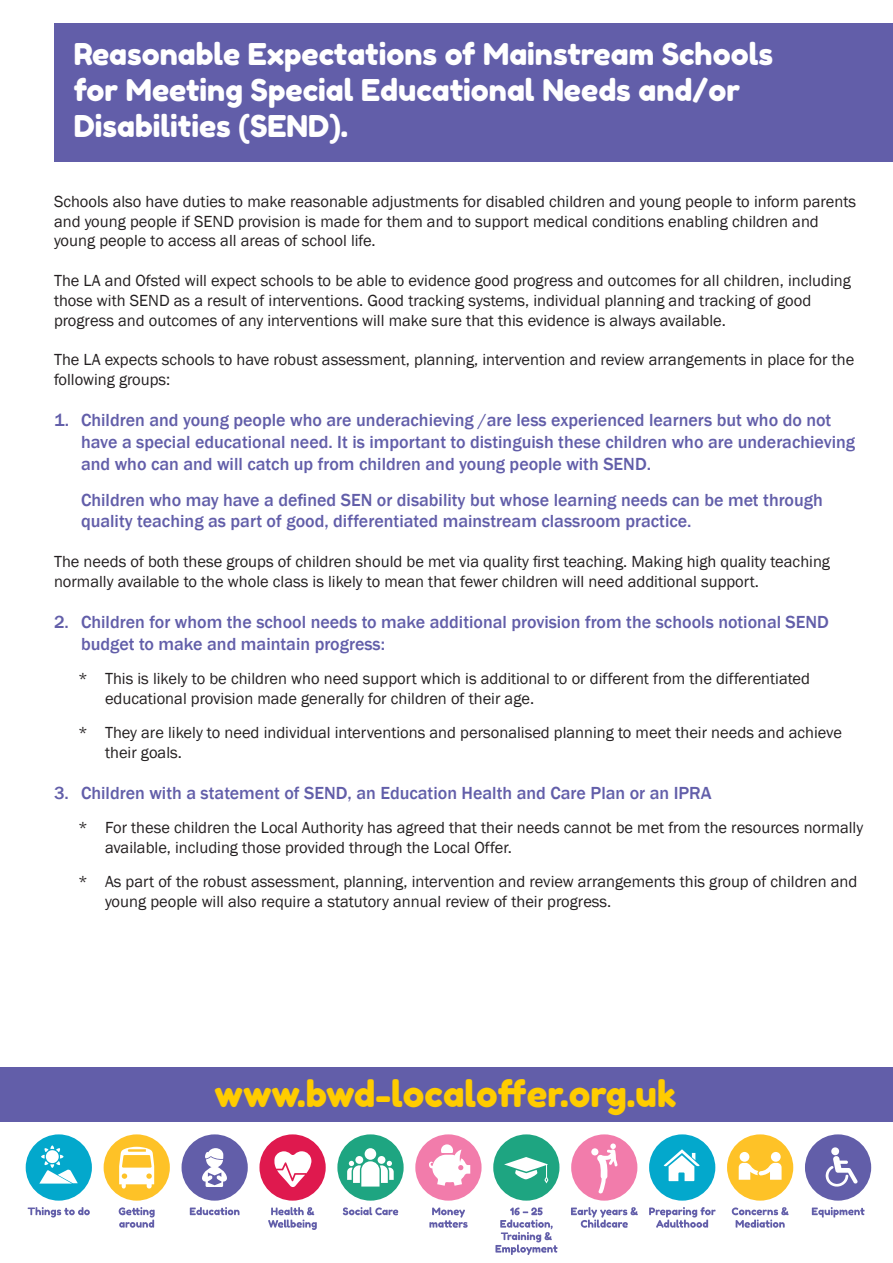
<style>
.page{position:relative;width:893px;height:1263px;background:#fff}
.page>*{position:absolute;margin:0;border:0;box-sizing:border-box;transform-origin:0 0}
.Sub_Heading{font:36px "Fredoka One";color:#fc0}
.t1{font:30px/36px "Fredoka One";color:#fff}
.t2{font:500 18px/21.6px "Franklin Gothic";color:#625ea9}
.t3{font:16.5px/19.8px "Franklin Gothic";color:#231f20}
</style>
<div class="page">
<svg style="left:9px;top:1121px;width:878px;height:132px"></svg>
<div style="left:180px;top:1133px;width:69px;height:69px;background:#625ea9;border-radius:50%"></div>
<div style="left:179px;top:1132px;width:71px;height:71px;border:3px solid #fff;border-radius:50%"></div>
<svg style="left:190px;top:1207px;width:50px;height:8px"></svg>
<svg style="left:202px;top:1148px;width:25px;height:39px"></svg>
<div style="left:24px;top:1133px;width:69px;height:69px;background:#03a8cc;border-radius:50%"></div>
<div style="left:23px;top:1132px;width:72px;height:71px;border:3px solid #fff;border-radius:50%"></div>
<svg style="left:28px;top:1207px;width:62px;height:10px"></svg>
<svg style="left:39px;top:1145px;width:39px;height:38px"></svg>
<div style="left:570px;top:1133px;width:69px;height:69px;background:#f27cab;border-radius:50%"></div>
<div style="left:569px;top:1132px;width:71px;height:71px;border:3px solid #fff;border-radius:50%"></div>
<svg style="left:571px;top:1207px;width:67px;height:21px"></svg>
<div style="left:591px;top:1148px;width:7px;height:7px;background:#fff;border-radius:50%"></div>
<svg style="left:597px;top:1143px;width:21px;height:51px"></svg>
<div style="left:258px;top:1133px;width:69px;height:69px;background:#df194e;border-radius:50%"></div>
<div style="left:257px;top:1132px;width:71px;height:71px;border:3px solid #fff;border-radius:50%"></div>
<svg style="left:268px;top:1207px;width:49px;height:23px"></svg>
<svg style="left:274px;top:1151px;width:37px;height:36px"></svg>
<div style="left:726px;top:1133px;width:68px;height:69px;background:#fec227;border-radius:50%"></div>
<div style="left:724px;top:1132px;width:72px;height:71px;border:3px solid #fff;border-radius:50%"></div>
<svg style="left:732px;top:1207px;width:56px;height:21px"></svg>
<svg style="left:739px;top:1152px;width:43px;height:28px"></svg>
<div style="left:336px;top:1133px;width:69px;height:69px;background:#1ea581;border-radius:50%"></div>
<div style="left:335px;top:1132px;width:71px;height:71px;border:3px solid #fff;border-radius:50%"></div>
<svg style="left:343px;top:1207px;width:55px;height:8px"></svg>
<svg style="left:347px;top:1148px;width:47px;height:38px"></svg>
<div style="left:414px;top:1133px;width:69px;height:69px;background:#f27cab;border-radius:50%"></div>
<div style="left:413px;top:1132px;width:71px;height:71px;border:3px solid #fff;border-radius:50%"></div>
<svg style="left:429px;top:1207px;width:39px;height:21px"></svg>
<svg style="left:429px;top:1144px;width:41px;height:42px"></svg>
<div style="left:492px;top:1133px;width:69px;height:69px;background:#1ea581;border-radius:50%"></div>
<div style="left:491px;top:1132px;width:71px;height:71px;border:3px solid #fff;border-radius:50%"></div>
<svg style="left:495px;top:1207px;width:62px;height:48px"></svg>
<svg style="left:504px;top:1157px;width:44px;height:26px"></svg>
<div style="left:648px;top:1133px;width:69px;height:69px;background:#03a8cc;border-radius:50%"></div>
<div style="left:646px;top:1132px;width:72px;height:71px;border:3px solid #fff;border-radius:50%"></div>
<svg style="left:649px;top:1207px;width:67px;height:21px"></svg>
<svg style="left:664px;top:1149px;width:36px;height:32px"></svg>
<div style="left:102px;top:1133px;width:69px;height:69px;background:#fec227;border-radius:50%"></div>
<div style="left:101px;top:1132px;width:71px;height:71px;border:3px solid #fff;border-radius:50%"></div>
<svg style="left:119px;top:1207px;width:36px;height:21px"></svg>
<svg style="left:119px;top:1147px;width:35px;height:42px"></svg>
<div style="left:804px;top:1133px;width:68px;height:69px;background:#625ea9;border-radius:50%"></div>
<div style="left:802px;top:1132px;width:72px;height:71px;border:3px solid #fff;border-radius:50%"></div>
<svg style="left:812px;top:1207px;width:53px;height:10px"></svg>
<svg style="left:826px;top:1147px;width:31px;height:40px"></svg>
<div style="left:0;top:1067px;width:893px;height:54px;background:#625ea9"></div>
<div style="left:54px;top:23px;width:839px;height:139px;background:#625ea9"></div>
<h2 class="t1" style="left:74px;top:36px;width:701px">Reasonable Expectations of Mainstream Schools for Meeting Special Educational Needs and/or<br>Disabilities (SEND).</h2>
<p class="t3" style="left:54px;top:192px;width:804px">Schools also have duties to make reasonable adjustments for disabled children and young people to inform parents and young people if SEND provision is made for them and to support medical conditions enabling children and young people to access all areas of school life.</p>
<p class="t3" style="left:54px;top:271px;width:798px">The LA and Ofsted will expect schools to be able to evidence good progress and outcomes for all children, including those with SEND as a result of interventions. Good tracking systems, individual planning and tracking of good progress and outcomes of any interventions will make sure that this evidence is always available.</p>
<p class="t3" style="left:54px;top:350px;width:802px">The LA expects schools to have robust assessment, planning, intervention and review arrangements in place for the following groups:</p>
<p class="t2" style="left:81px;top:410px;width:776px;text-indent:-27px">1. Children and young people who are underachieving /are less experienced learners but who do not have a special educational need. It is important to distinguish these children who are underachieving and who can and will catch up from children and young people with SEND.</p>
<p class="t2" style="left:81px;top:489px;width:743px">Children who may have a defined SEN or disability but whose learning needs can be met through quality teaching as part of good, differentiated mainstream classroom practice.</p>
<p class="t3" style="left:54px;top:552px;width:777px">The needs of both these groups of children should be met via quality first teaching. Making high quality teaching normally available to the whole class is likely to mean that fewer children will need additional support.</p>
<p class="t2" style="left:81px;top:611px;width:750px;text-indent:-27px">2. Children for whom the school needs to make additional provision from the schools notional SEND budget to make and maintain progress:</p>
<p class="t3" style="left:105px;top:669px;width:706px;text-indent:-27px">* This is likely to be children who need support which is additional to or different from the differentiated educational provision made generally for children of their age.</p>
<p class="t3" style="left:105px;top:723px;width:738px;text-indent:-27px">* They are likely to need individual interventions and personalised planning to meet their needs and achieve their goals.</p>
<p class="t2" style="left:54px;top:782px;width:659px">3. Children with a statement of SEND, an Education Health and Care Plan or an IPRA</p>
<p class="t3" style="left:105px;top:818px;width:760px;text-indent:-27px">* For these children the Local Authority has agreed that their needs cannot be met from the resources normally available, including those provided through the Local Offer.</p>
<p class="t3" style="left:105px;top:872px;width:754px;text-indent:-27px">* As part of the robust assessment, planning, intervention and review arrangements this group of children and young people will also require a statutory annual review of their progress.</p>
<p class="Sub_Heading" style="left:215px;top:1072px;width:463px">www.bwd-localoffer.org.uk</p>
</div>
